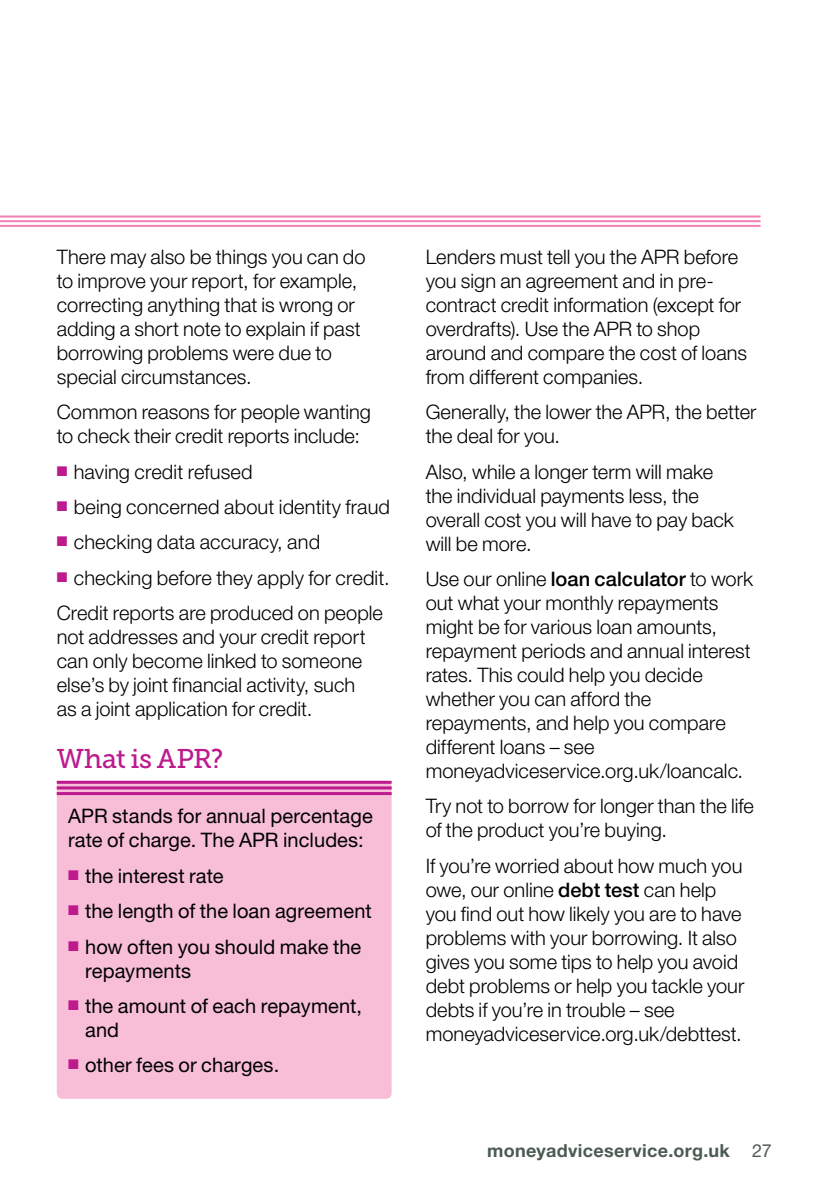
<style>
.page{position:relative;width:840px;height:1191px;background:#fff}
.page>*{position:absolute;margin:0;border:0;box-sizing:border-box;transform-origin:0 0}
.t1{font:27px "Museo Slab 500";letter-spacing:-.01em;color:#bd1a8d}
.t2{font:300 20px/24px "Helvetica Neue LT Std";color:#000}
.t3{font:20px/24px "Helvetica Neue LT Std";letter-spacing:.005em;color:#000}
.t4{font:700 18px "Helvetica Neue LT Std";letter-spacing:.02em;color:#4c5b52}
.s1{color:#bd1a8d}
.s2{font-weight:500}
.s3{font-weight:400}
</style>
<div class="page">
<div style="left:57px;top:781px;width:334px;height:317px;background:#f8bed7;border-radius:6px"></div>
<hr style="left:57px;top:781px;width:334px;height:3px;background:#bd1a8d">
<hr style="left:57px;top:786px;width:334px;height:3px;background:#bd1a8d">
<hr style="left:57px;top:792px;width:334px;height:3px;background:#bd1a8d">
<hr style="left:0;top:215px;width:760px;height:2px;background:#f281b3">
<hr style="left:0;top:220px;width:760px;height:2px;background:#f281b3">
<hr style="left:0;top:225px;width:760px;height:2px;background:#f281b3">
<p class="t2" style="left:57px;top:244px;width:310px">There may also be things you can do to improve your report, for example, correcting anything that is wrong or adding a short note to explain if past borrowing problems were due to special circumstances.</p>
<p class="t2" style="left:57px;top:400px;width:315px">Common reasons for people wanting to check their credit reports include:</p>
<p class="t2" style="left:57px;top:459px;width:197px"><span class="s1">■</span> having credit refused</p>
<p class="t2" style="left:57px;top:494px;width:334px"><span class="s1">■</span> being concerned about identity fraud</p>
<p class="t2" style="left:57px;top:530px;width:265px"><span class="s1">■</span> checking data accuracy, and</p>
<p class="t2" style="left:57px;top:559px;width:334px;line-height:35.4px"><span class="s1">■</span> checking before they apply for credit.<br>Credit reports are produced on people</p>
<p class="t2" style="left:57px;top:624px;width:310px">not addresses and your credit report can only become linked to someone else’s by joint financial activity, such as a joint application for credit.</p>
<h1 class="t1" style="left:57px;top:743px;width:168px">What is APR?</h1>
<p class="t3" style="left:68px;top:804px;width:306px">APR stands for annual percentage rate of charge. The APR includes:</p>
<p class="t3" style="left:68px;top:863px;width:157px"><span class="s1">■</span> the interest rate</p>
<p class="t3" style="left:68px;top:898px;width:305px"><span class="s1">■</span> the length of the loan agreement</p>
<p class="t3" style="left:85px;top:934px;width:277px;text-indent:-17px"><span class="s1">■</span> how often you should make the repayments</p>
<p class="t3" style="left:85px;top:993px;width:278px;text-indent:-17px"><span class="s1">■</span> the amount of each repayment, and</p>
<p class="t3" style="left:68px;top:1052px;width:212px"><span class="s1">■</span> other fees or charges.</p>
<p class="t2" style="left:425px;top:244px;width:323px">Lenders must tell you the APR before you sign an agreement and in pre&shy;contract credit information (except for overdrafts). Use the APR to shop around and compare the cost of loans from different companies.</p>
<p class="t2" style="left:425px;top:400px;width:332px">Generally, the lower the APR, the better the deal for you.</p>
<p class="t2" style="left:425px;top:459px;width:309px">Also, while a longer term will make the individual payments less, the overall cost you will have to pay back will be more.</p>
<p class="t2" style="left:425px;top:566px;width:329px">Use our online <span class="s2">loan calculator</span> to work out what your monthly repayments might be for various loan amounts, repayment periods and annual interest rates. This could help you decide whether you can afford the repayments, and help you compare different loans – see moneyadviceservice.org.uk/loancalc.</p>
<p class="t2" style="left:425px;top:794px;width:329px">Try not to borrow for longer than the life of the product you’re buying.</p>
<p class="t2" style="left:425px;top:853px;width:320px">If you’re worried about how much you owe, our online <span class="s2">debt test</span> can help you find out how likely you are to have problems with your borrowing. It also gives you some tips to help you avoid debt problems or help you tackle your debts if you’re in trouble – see moneyadviceservice.org.uk/debttest.</p>
<p class="t4" style="left:487px;top:1139px;width:286px">moneyadviceservice.org.uk <span class="s3">27</span></p>
</div>
